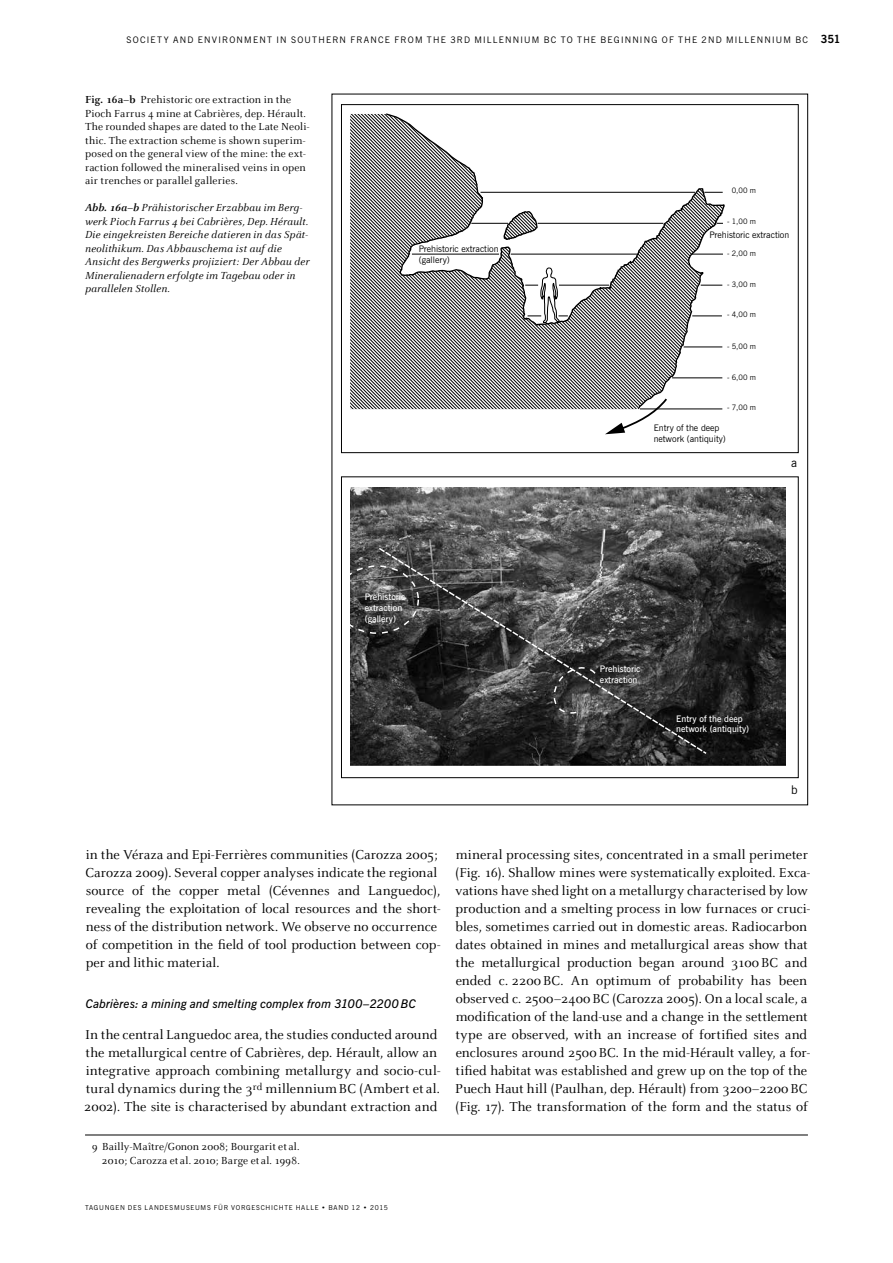
<style>
.page{position:relative;width:893px;height:1263px;background:#fff}
.page>*{position:absolute;margin:0;border:0;box-sizing:border-box;transform-origin:0 0}
.t1{font:14.25px/18px "Celeste";letter-spacing:.005em;color:#000}
.t2{font:italic 600 12px "News Gothic BT";letter-spacing:.005em;color:#000}
.t3{font:12px "News Gothic BT";color:#000}
.t4{font:11.25px/13.5px "Celeste";letter-spacing:.015em;color:#000;text-align:right}
.t5{font:italic 11.25px/13.5px "Celeste";letter-spacing:.02em;color:#000}
.t6{font:9px "News Gothic BT";letter-spacing:.125em;color:#000}
.t7{font:9px/10.8px "News Gothic BT";color:#000}
.t8{font:600 9px/10.8px "News Gothic BT";color:#fff}
.t9{font:7.5px "News Gothic BT";color:#000}
.t10{font:6.75px "News Gothic BT";letter-spacing:.115em;color:#000}
.s1{font-weight:700;font-size:11.25px}
.s2{font-weight:700}
.s3{font-size:14.7px}
.s4{font-size:11.7px}
</style>
<div class="page">
<hr style="left:85px;top:1135px;width:723px;height:1px;background:#000">
<img style="left:350px;top:488px;width:435px;height:278px">
<svg style="left:377px;top:546px;width:331px;height:209px;background:#404040"></svg>
<svg style="left:549px;top:665px;width:50px;height:49px;background:#484848"></svg>
<div style="left:335px;top:565px;width:84px;height:69px;border:2px dashed #fff;border-radius:50%"></div>
<svg style="left:350px;top:114px;width:34px;height:295px;background:#929292"></svg>
<svg style="left:384px;top:113px;width:341px;height:297px"></svg>
<svg style="left:503px;top:208px;width:36px;height:33px"></svg>
<hr style="left:640px;top:409px;width:82px;height:1px;background:#000">
<svg style="left:605px;top:397px;width:64px;height:37px"></svg>
<svg style="left:525px;top:267px;width:43px;height:57px"></svg>
<div style="left:341px;top:104px;width:457px;height:349px;border:1px solid #000"></div>
<div style="left:341px;top:477px;width:457px;height:301px;border:1px solid #000"></div>
<p class="t6" style="left:126px;top:34px;width:716px">SOCIETY AND ENVIRONMENT IN SOUTHERN FRANCE FROM THE 3RD MILLENNIUM BC TO THE BEGINNING OF THE 2ND MILLENNIUM BC <span class="s1">351</span></p>
<p class="t4" style="left:85px;top:93px;width:226px;text-align:left"><span class="s2">Fig. 16a–b</span> Prehistoric ore extraction in the Pioch Farrus 4 mine at Cabrières, dep. Hérault.<br>The rounded shapes are dated to the Late Neoli&shy;thic. The extraction scheme is shown superim&shy;posed on the general view of the mine: the ext&shy;raction followed the mineralised veins in open air trenches or parallel galleries.</p>
<p class="t5" style="left:85px;top:201px;width:226px"><span class="s2">Abb. 16a–b</span> Prähistorischer Erzabbau im Berg&shy;werk Pioch Farrus 4 bei Cabrières, Dep. Hérault.<br>Die eingekreisten Bereiche datieren in das Spät&shy;neolithikum. Das Abbauschema ist auf die Ansicht des Bergwerks projiziert: Der Abbau der Mineralienadern erfolgte im Tagebau oder in parallelen Stollen.</p>
<p class="t7" style="left:419px;top:243px;width:81px">Prehistoric extraction (gallery)</p>
<p class="t8" style="left:365px;top:592px;width:42px">Prehistoric extraction (gallery)</p>
<p class="t9" style="left:732px;top:186px;width:26px">0,00 m</p>
<p class="t9" style="left:727px;top:217px;width:31px">- 1,00 m</p>
<p class="t9" style="left:727px;top:248px;width:31px">- 2,00 m</p>
<p class="t9" style="left:727px;top:280px;width:31px">- 3,00 m</p>
<p class="t9" style="left:727px;top:310px;width:31px">- 4,00 m</p>
<p class="t9" style="left:727px;top:342px;width:31px">- 5,00 m</p>
<p class="t9" style="left:727px;top:373px;width:31px">- 6,00 m</p>
<p class="t9" style="left:727px;top:403px;width:31px">- 7,00 m</p>
<p class="t7" style="left:709px;top:230px;width:81px">Prehistoric extraction</p>
<p class="t7" style="left:654px;top:422px;width:74px">Entry of the deep network (antiquity)</p>
<p class="t3" style="left:791px;top:455px;width:8px">a</p>
<p class="t8" style="left:600px;top:663px;width:42px">Prehistoric extraction</p>
<p class="t8" style="left:676px;top:713px;width:74px">Entry of the deep network (antiquity)</p>
<p class="t3" style="left:791px;top:782px;width:8px">b</p>
<p class="t1" style="left:85px;top:846px;width:357px">in the Véraza and Epi-Ferrières communities (Carozza 2<span class="s3">oo</span>5; Carozza 2<span class="s3">oo</span>9). Several copper analyses indicate the regional source of the copper metal (Cévennes and Languedoc), revealing the exploitation of local resources and the short&shy;ness of the distribution network. We observe no occurrence of competition in the field of tool production between cop&shy;per and lithic material.</p>
<p class="t2" style="left:86px;top:997px;width:332px">Cabrières: a mining and smelting complex from 3100–2200BC</p>
<p class="t1" style="left:84px;top:1026px;width:357px">In the central Languedoc area, the studies conducted around the metallurgical centre of Cabrières, dep. Hérault, allow an integrative approach combining metallurgy and socio-cul&shy;tural dynamics during the 3<sup>rd</sup> millennium BC (Ambert et al.<br>2<span class="s3">oo</span>2). The site is characterised by abundant extraction and</p>
<p class="t4" style="left:92px;top:1140px;width:209px">9 Bailly-Maître/Gonon 2<span class="s4">oo</span>8; Bourgarit et al.<br>2<span class="s4">o</span>1<span class="s4">o</span>; Carozza et al. 2<span class="s4">o</span>1<span class="s4">o</span>; Barge et al. 1998.</p>
<p class="t10" style="left:85px;top:1204px;width:304px">TAGUNGEN DES LANDESMUSEUMS FÜR VORGESCHICHTE HALLE • BAND 12 • 2015</p>
<p class="t1" style="left:455px;top:846px;width:357px">mineral processing sites, concentrated in a small perimeter (Fig. 16). Shallow mines were systematically exploited. Exca&shy;vations have shed light on a metallurgy characterised by low production and a smelting process in low furnaces or cruci&shy;bles, sometimes carried out in domestic areas. Radiocarbon dates obtained in mines and metallurgical areas show that the metallurgical production began around 31<span class="s3">oo</span>BC and ended c. 22<span class="s3">oo</span>BC. An optimum of probability has been observed c. 25<span class="s3">oo</span>–24<span class="s3">oo</span>BC (Carozza 2<span class="s3">oo</span>5). On a local scale, a modification of the land-use and a change in the settlement type are observed, with an increase of fortified sites and enclosures around 25<span class="s3">oo</span>BC. In the mid-Hérault valley, a for&shy;tified habitat was established and grew up on the top of the Puech Haut hill (Paulhan, dep. Hérault) from 32<span class="s3">oo</span>–22<span class="s3">oo</span>BC (Fig. 17). The transformation of the form and the status of</p>
</div>
